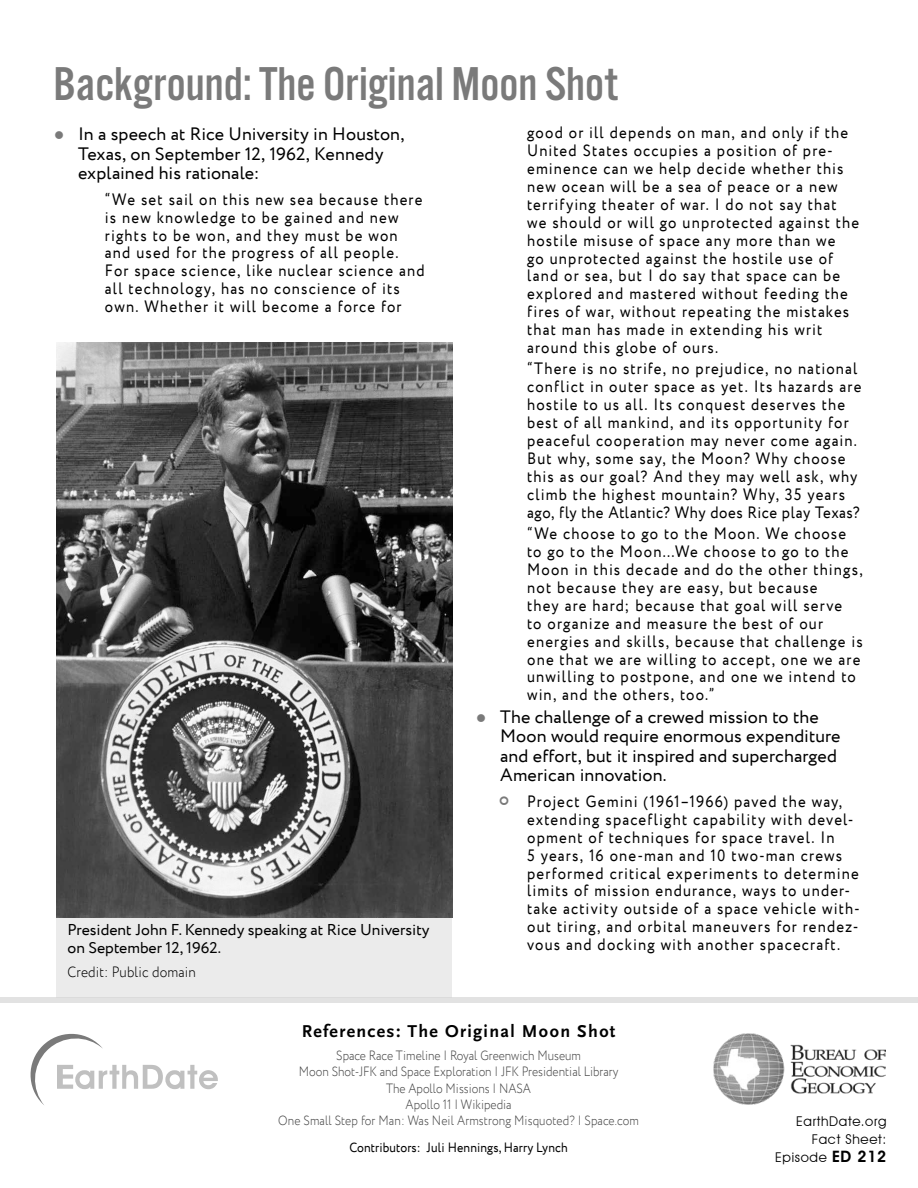
<style>
.page{position:relative;width:918px;height:1188px;background:#fff}
.page>*{position:absolute;margin:0;border:0;box-sizing:border-box;transform-origin:0 0}
.t1{font:49.35px "Alternate Got No 3 D";color:#7a7a7a}
.t2{font:18px/19.4px "Circe";letter-spacing:.005em;color:#000}
.t3{font:700 18px "Scala Sans Pro";letter-spacing:.075em;color:#000}
.t4{font:16.5px/18px "Circe";letter-spacing:.075em;color:#000;scale:.9 1}
.t5{font:15.75px/18px "Circe";color:#000}
.t6{font:300 15px "Circe";letter-spacing:.01em;color:#000;scale:.9 1}
.t7{font:300 13.5px/16.2px "Circe";color:#474747;text-align:center;scale:.87 1}
.t8{font:13.5px "Circe";letter-spacing:.01em;color:#000;scale:.9 1}
.t9{font:13.5px/18px "Avant Garde IT Cby BT";letter-spacing:.05em;color:#000;text-align:right}
.s1{color:#7a7a7a}
.s2{font-weight:600;font-size:15.75px}
</style>
<div class="page">
<img style="left:56px;top:342px;width:396px;height:576px">
<div style="left:56px;top:918px;width:396px;height:80px;background:#ebebeb"></div>
<img style="left:713px;top:1034px;width:173px;height:71px">
<svg style="left:30px;top:1033px;width:188px;height:72px"></svg>
<div style="left:0;top:998px;width:918px;height:5px;background:#e2e2e2"></div>
<h1 class="t1" style="left:53px;top:58px;width:566px">Background: The Original Moon Shot</h1>
<p class="t2" style="left:78px;top:125px;width:328px;text-indent:-24px"><span class="s1">●</span> In a speech at Rice University in Houston,<br>Texas, on September 12, 1962, Kennedy explained his rationale:</p>
<p class="t4" style="left:105px;top:191px;width:357px">“We set sail on this new sea because there is new knowledge to be gained and new rights to be won, and they must be won and used for the progress of all people.<br>For space science, like nuclear science and all technology, has no conscience of its own. Whether it will become a force for</p>
<p class="t5" style="left:68px;top:921px;width:363px">President John F. Kennedy speaking at Rice University on September 12, 1962.</p>
<p class="t6" style="left:68px;top:962px;width:144px">Credit: Public domain</p>
<p class="t4" style="left:527px;top:124px;width:370px">good or ill depends on man, and only if the United States occupies a position of pre&shy;eminence can we help decide whether this new ocean will be a sea of peace or a new terrifying theater of war. I do not say that we should or will go unprotected against the hostile misuse of space any more than we<br>go unprotected against the hostile use of land or sea, but I do say that space can be explored and mastered without feeding the fires of war, without repeating the mistakes that man has made in extending his writ around this globe of ours.</p>
<p class="t4" style="left:527px;top:360px;width:373px">“There is no strife, no prejudice, no national conflict in outer space as yet. Its hazards are hostile to us all. Its conquest deserves the best of all mankind, and its opportunity for peaceful cooperation may never come again.<br>But why, some say, the Moon? Why choose this as our goal? And they may well ask, why climb the highest mountain? Why, 35 years ago, fly the Atlantic? Why does Rice play Texas?</p>
<p class="t4" style="left:527px;top:525px;width:374px">“We choose to go to the Moon. We choose to go to the Moon...We choose to go to the Moon in this decade and do the other things, not because they are easy, but because<br>they are hard; because that goal will serve<br>to organize and measure the best of our energies and skills, because that challenge is one that we are willing to accept, one we are unwilling to postpone, and one we intend to win, and the others, too.”</p>
<p class="t2" style="left:500px;top:708px;width:342px;text-indent:-24px"><span class="s1">●</span> The challenge of a crewed mission to the Moon would require enormous expenditure and effort, but it inspired and supercharged American innovation.</p>
<p class="t4" style="left:527px;top:793px;width:371px">Project Gemini (1961–1966) paved the way, extending spaceflight capability with devel&shy;opment of techniques for space travel. In<br>5 years, 16 one-man and 10 two-man crews performed critical experiments to determine limits of mission endurance, ways to under&shy;take activity outside of a space vehicle with&shy;out tiring, and orbital maneuvers for rendez&shy;vous and docking with another spacecraft.</p>
<p class="t3" style="left:302px;top:1021px;width:315px">References: The Original Moon Shot</p>
<p class="t7" style="left:278px;top:1048px;width:416px">Space Race Timeline | Royal Greenwich Museum<br>Moon Shot-JFK and Space Exploration | JFK Presidential Library<br>The Apollo Missions | NASA<br>Apollo 11 | Wikipedia<br>One Small Step for Man: Was Neil Armstrong Misquoted? | Space.com</p>
<p class="t8" style="left:349px;top:1139px;width:244px">Contributors: Juli Hennings, Harry Lynch</p>
<p class="t9" style="left:775px;top:1113px;width:113px">EarthDate.org<br>Fact Sheet:<br>Episode <span class="s2">ED 212</span></p>
</div>
